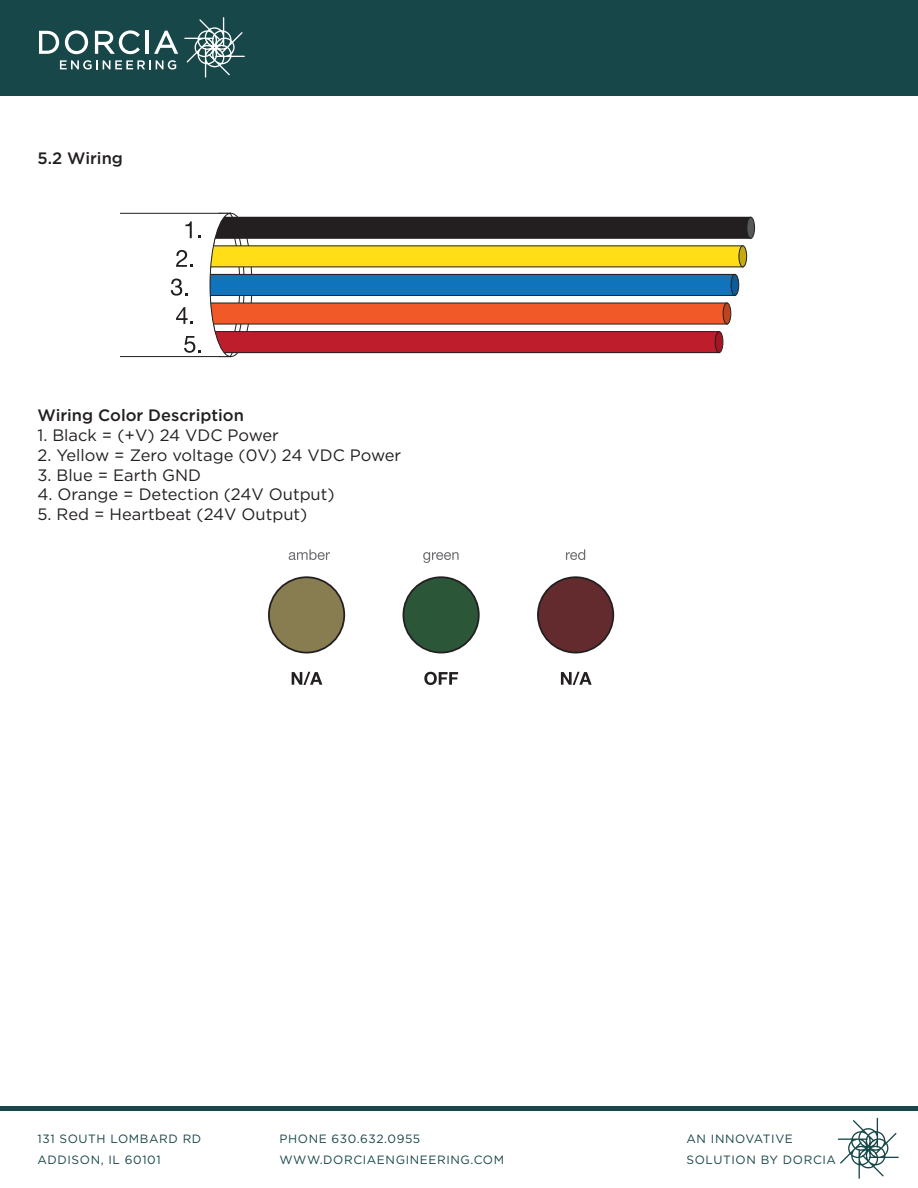
<style>
.page{position:relative;width:918px;height:1188px;background:#fff}
.page>*{position:absolute;margin:0;border:0;box-sizing:border-box;transform-origin:0 0}
.t1{font:16.5px "Gotham";color:#231f20}
.t2{font:500 16.5px "Gotham";color:#231f20}
.t3{font:12px/21px "Gotham";letter-spacing:.05em;color:#174749}
</style>
<div class="page">
<div style="left:0;top:0;width:918px;height:95px;background:#174749"></div>
<div style="left:0;top:1106px;width:918px;height:5px;background:#174749"></div>
<svg style="left:39px;top:31px;width:20px;height:23px"></svg>
<svg style="left:65px;top:30px;width:23px;height:24px"></svg>
<svg style="left:95px;top:30px;width:45px;height:24px"></svg>
<hr style="left:146px;top:31px;width:3px;height:23px;background:#fff">
<svg style="left:154px;top:31px;width:24px;height:23px"></svg>
<svg style="left:60px;top:60px;width:116px;height:10px"></svg>
<svg style="left:184px;top:17px;width:61px;height:61px"></svg>
<svg style="left:838px;top:1118px;width:61px;height:61px"></svg>
<div style="left:149px;top:217px;width:602px;height:21px;background:#231f20"></div>
<div style="left:149px;top:217px;width:602px;height:22px;border:1px solid #231f20"></div>
<div style="left:149px;top:246px;width:594px;height:21px;background:#ffdd17"></div>
<div style="left:149px;top:275px;width:586px;height:20px;background:#1074bc"></div>
<div style="left:149px;top:274px;width:586px;height:22px;border:1px solid #231f20"></div>
<div style="left:149px;top:303px;width:578px;height:21px;background:#f15929"></div>
<div style="left:149px;top:332px;width:570px;height:21px;background:#be1d2c"></div>
<div style="left:149px;top:331px;width:570px;height:22px;border:1px solid #231f20"></div>
<div style="left:739px;top:246px;width:8px;height:21px;background:#c3a914;border-radius:50%"></div>
<div style="left:739px;top:246px;width:8px;height:21px;border:1px solid #231f20;border-radius:50%"></div>
<div style="left:731px;top:275px;width:8px;height:20px;background:#0c5c97;border-radius:50%"></div>
<div style="left:731px;top:274px;width:8px;height:22px;border:1px solid #231f20;border-radius:50%"></div>
<div style="left:723px;top:303px;width:8px;height:21px;background:#bd451d;border-radius:50%"></div>
<div style="left:723px;top:303px;width:8px;height:21px;border:1px solid #231f20;border-radius:50%"></div>
<div style="left:715px;top:332px;width:8px;height:21px;background:#a41623;border-radius:50%"></div>
<div style="left:715px;top:331px;width:8px;height:22px;border:1px solid #231f20;border-radius:50%"></div>
<div style="left:747px;top:217px;width:7px;height:21px;background:#57585a;border-radius:50%"></div>
<div style="left:747px;top:217px;width:8px;height:22px;border:1px solid #231f20;border-radius:50%"></div>
<svg style="left:120px;top:213px;width:125px;height:144px"></svg>
<div style="left:269px;top:577px;width:75px;height:76px;background:#877d50;border-radius:50%"></div>
<div style="left:268px;top:576px;width:77px;height:77px;border:2px solid #231f20;border-radius:50%"></div>
<svg style="left:292px;top:672px;width:30px;height:13px"></svg>
<svg style="left:424px;top:672px;width:34px;height:13px"></svg>
<svg style="left:561px;top:672px;width:31px;height:13px"></svg>
<div style="left:538px;top:577px;width:75px;height:76px;background:#632b2e;border-radius:50%"></div>
<div style="left:537px;top:576px;width:77px;height:77px;border:2px solid #231f20;border-radius:50%"></div>
<div style="left:403px;top:577px;width:76px;height:76px;background:#2b5638;border-radius:50%"></div>
<div style="left:403px;top:576px;width:77px;height:77px;border:2px solid #231f20;border-radius:50%"></div>
<svg style="left:289px;top:549px;width:41px;height:11px"></svg>
<svg style="left:423px;top:552px;width:36px;height:11px"></svg>
<svg style="left:566px;top:549px;width:19px;height:11px"></svg>
<p class="t2" style="left:38px;top:149px;width:87px">5.2 Wiring</p>
<p class="t2" style="left:38px;top:406px;width:208px">Wiring Color Description</p>
<p class="t1" style="left:38px;top:426px;width:243px">1. Black = (+V) 24 VDC Power</p>
<p class="t1" style="left:38px;top:446px;width:365px">2. Yellow = Zero voltage (0V) 24 VDC Power</p>
<p class="t1" style="left:38px;top:466px;width:165px">3. Blue = Earth GND</p>
<p class="t1" style="left:38px;top:485px;width:299px">4. Orange = Detection (24V Output)</p>
<p class="t1" style="left:38px;top:505px;width:271px">5. Red = Heartbeat (24V Output)</p>
<p class="t3" style="left:38px;top:1128px;width:165px">131 SOUTH LOMBARD RD<br>ADDISON, IL 60101</p>
<p class="t3" style="left:280px;top:1128px;width:226px">PHONE 630.632.0955<br>WWW.DORCIAENGINEERING.COM</p>
<p class="t3" style="left:687px;top:1128px;width:151px">AN INNOVATIVE<br>SOLUTION BY DORCIA</p>
</div>
